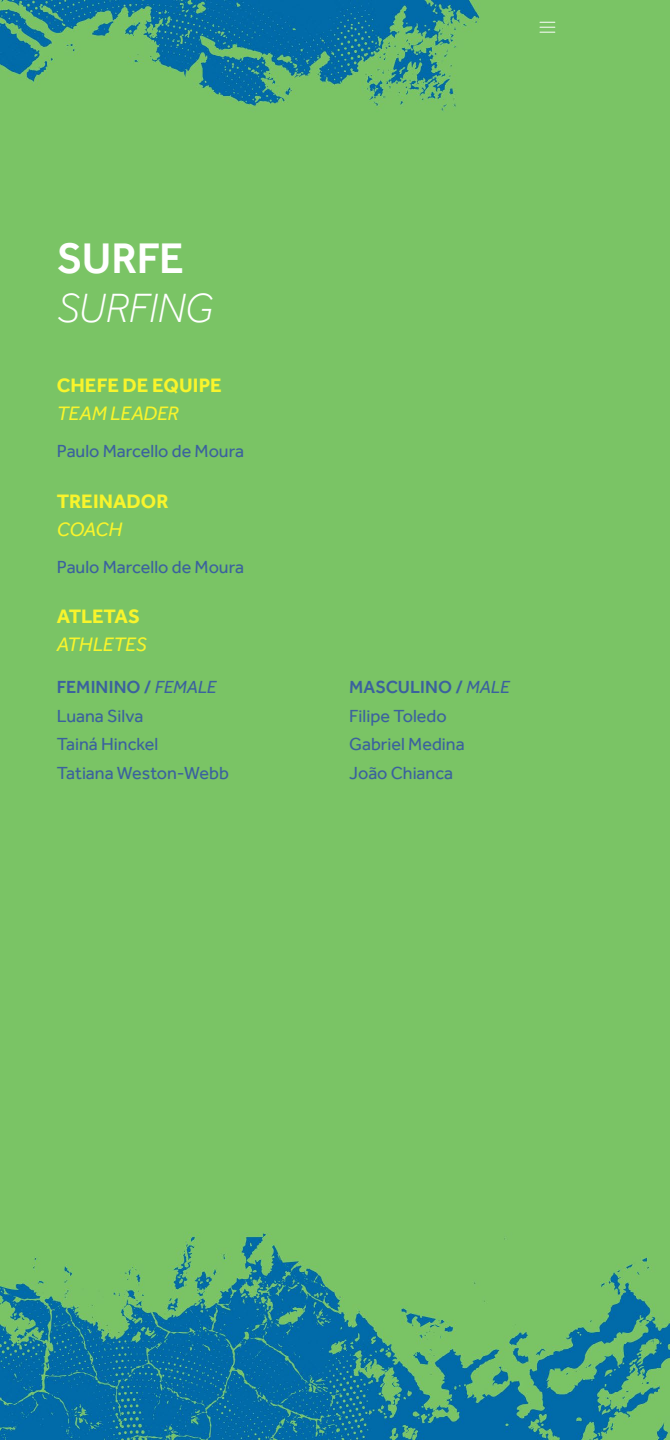
<style>
.page{position:relative;width:670px;height:1440px;background:#fff}
.page>*{position:absolute;margin:0;border:0;box-sizing:border-box;transform-origin:0 0}
.t1{font:500 44px "Effra";letter-spacing:-.015em;color:#fff}
.t2{font:italic 300 42px "Effra";letter-spacing:-.015em;color:#fff}
.t3{font:700 20px "Effra";color:#f8f42c}
.t4{font:italic 20px "Effra";letter-spacing:-.01em;color:#f8f42c}
.t5{font:18px/28.7px "Effra";color:#3b619e}
.s1{font-weight:500}
.s2{font-style:italic}
</style>
<div class="page">
<img style="left:0;top:0;width:670px;height:1440px">
<svg style="left:540px;top:22px;width:15px;height:11px"></svg>
<h1 class="t1" style="left:57px;top:232px;width:129px">SURFE</h1>
<h2 class="t2" style="left:57px;top:283px;width:158px">SURFING</h2>
<p class="t3" style="left:57px;top:374px;width:167px">CHEFE DE EQUIPE</p>
<p class="t4" style="left:57px;top:401px;width:124px">TEAM LEADER</p>
<p class="t5" style="left:57px;top:437px;width:189px">Paulo Marcello de Moura</p>
<p class="t3" style="left:57px;top:489px;width:113px">TREINADOR</p>
<p class="t4" style="left:57px;top:517px;width:67px">COACH</p>
<p class="t5" style="left:57px;top:552px;width:189px">Paulo Marcello de Moura</p>
<p class="t3" style="left:57px;top:605px;width:85px">ATLETAS</p>
<p class="t4" style="left:57px;top:633px;width:92px">ATHLETES</p>
<p class="t5" style="left:57px;top:673px;width:174px"><span class="s1">FEMININO /</span> <span class="s2">FEMALE<br></span>Luana Silva<br>Tainá Hinckel<br>Tatiana Weston-Webb</p>
<p class="t5" style="left:349px;top:673px;width:162px"><span class="s1">MASCULINO /</span> <span class="s2">MALE<br></span>Filipe Toledo<br>Gabriel Medina<br>João Chianca</p>
</div>
